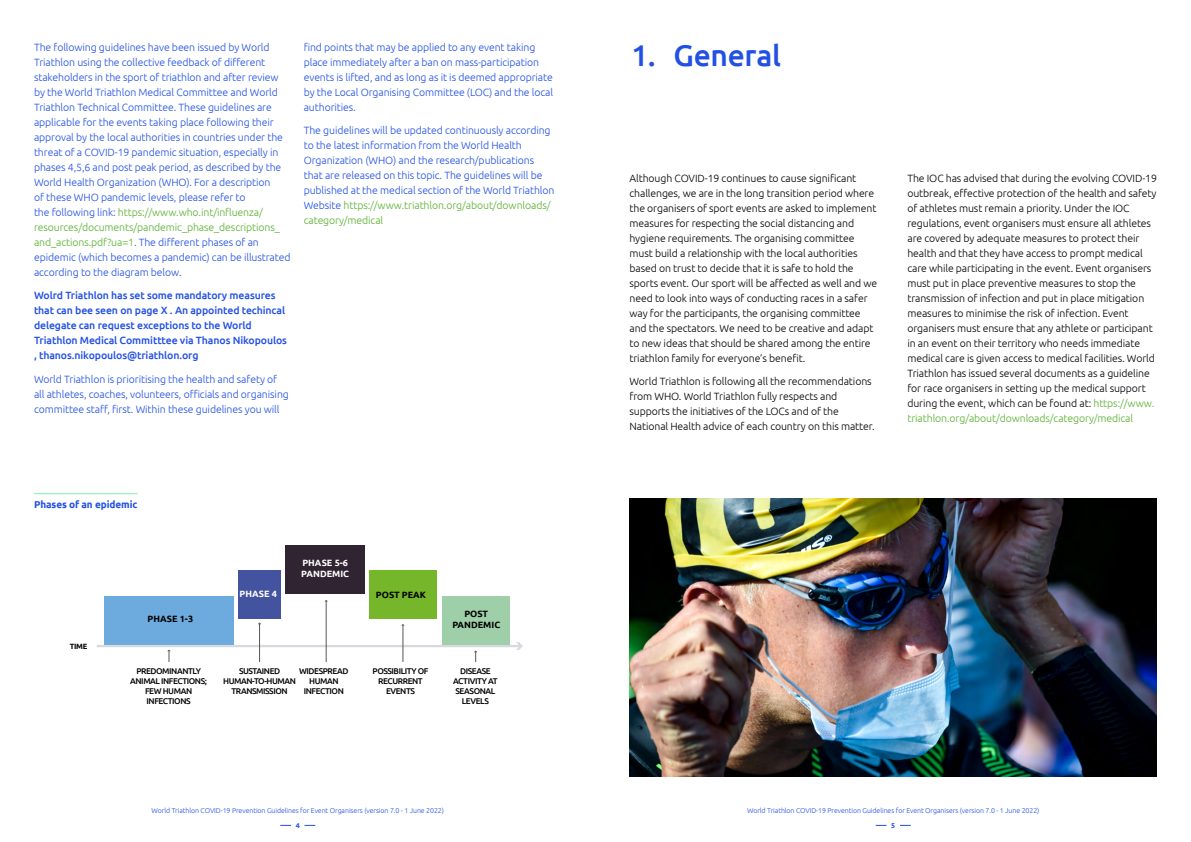
<style>
.page{position:relative;width:1191px;height:842px;background:#fff}
.page>*{position:absolute;margin:0;border:0;box-sizing:border-box;transform-origin:0 0}
.t1{font:500 30px "Ubuntu";letter-spacing:-.01em;color:#2250e3}
.t2{font:300 10.5px/15px "Ubuntu";letter-spacing:-.01em;color:#000}
.t3{font:300 10.5px/15px "Ubuntu";letter-spacing:-.01em;color:#2250e3}
.t4{font:500 10.5px/15px "Ubuntu";letter-spacing:-.01em;color:#2250e3}
.t5{font:700 10px "Ubuntu";letter-spacing:-.01em;color:#2250e3}
.t6{font:700 9.1px/10.9px "Ubuntu";color:#000;text-align:center}
.t7{font:700 9.1px/10.9px "Ubuntu";color:#fff}
.t8{font:500 8.3px/10px "Ubuntu";letter-spacing:-.05em;color:#000;text-align:center}
.t9{font:700 7.6px "Ubuntu";color:#000}
.t10{font:300 7px "Ubuntu";letter-spacing:-.01em;color:#2250e3}
.t11{font:700 7px "Ubuntu";color:#2250e3}
.s1{color:#5ab031}
</style>
<div class="page">
<div style="left:104px;top:596px;width:129px;height:49px;background:#6dabde"></div>
<div style="left:238px;top:570px;width:42px;height:49px;background:#4453a0"></div>
<div style="left:285px;top:545px;width:79px;height:49px;background:#302332"></div>
<div style="left:369px;top:570px;width:68px;height:49px;background:#76b62a"></div>
<div style="left:442px;top:596px;width:68px;height:49px;background:#9ecfa8"></div>
<hr style="left:97px;top:645px;width:423px;height:2px;background:#d7d9df">
<svg style="left:516px;top:642px;width:7px;height:8px"></svg>
<svg style="left:168px;top:649px;width:2px;height:13px"></svg>
<hr style="left:259px;top:623px;width:1px;height:39px;background:#575756">
<hr style="left:402px;top:625px;width:1px;height:37px;background:#575756">
<svg style="left:474px;top:650px;width:3px;height:12px"></svg>
<hr style="left:326px;top:601px;width:1px;height:61px;background:#575756">
<hr style="left:34px;top:493px;width:104px;height:1px;background:#7feeb2">
<img style="left:629px;top:499px;width:528px;height:278px">
<p class="t3" style="left:34px;top:39px;width:258px">The following guidelines have been issued by World Triathlon using the collective feedback of different stakeholders in the sport of triathlon and after review by the World Triathlon Medical Committee and World Triathlon Technical Committee. These guidelines are applicable for the events taking place following their approval by the local authorities in countries under the threat of a COVID-19 pandemic situation, especially in phases 4,5,6 and post peak period, as described by the World Health Organization (WHO). For a description<br>of these WHO pandemic levels, please refer to<br>the following link: <span class="s1">https://www.who.int/influenza/ resources/documents/pandemic_phase_descriptions_ and_actions.pdf?ua=1</span>. The different phases of an epidemic (which becomes a pandemic) can be illustrated according to the diagram below.</p>
<p class="t4" style="left:34px;top:288px;width:255px">Wolrd Triathlon has set some mandatory measures that can bee seen on page X . An appointed techincal delegate can request exceptions to the World Triathlon Medical Committtee via Thanos Nikopoulos , thanos.nikopoulos@triathlon.org</p>
<p class="t3" style="left:34px;top:371px;width:256px">World Triathlon is prioritising the health and safety of all athletes, coaches, volunteers, officials and organising committee staff, first. Within these guidelines you will</p>
<p class="t3" style="left:304px;top:39px;width:251px">find points that may be applied to any event taking place immediately after a ban on mass-participation events is lifted, and as long as it is deemed appropriate by the Local Organising Committee (LOC) and the local authorities.</p>
<p class="t3" style="left:304px;top:123px;width:252px">The guidelines will be updated continuously according to the latest information from the World Health Organization (WHO) and the research/publications that are released on this topic. The guidelines will be published at the medical section of the World Triathlon Website <span class="s1">https://www.triathlon.org/about/downloads/ category/medical</span></p>
<p class="t5" style="left:34px;top:498px;width:105px">Phases of an epidemic</p>
<p class="t7" style="left:301px;top:558px;width:49px">PHASE 5-6<br>PANDEMIC</p>
<p class="t9" style="left:70px;top:642px;width:19px">TIME</p>
<p class="t6" style="left:147px;top:614px;width:47px">PHASE 1-3</p>
<p class="t7" style="left:240px;top:588px;width:39px">PHASE 4</p>
<p class="t6" style="left:376px;top:589px;width:52px">POST PEAK</p>
<p class="t6" style="left:452px;top:608px;width:49px">POST<br>PANDEMIC</p>
<p class="t8" style="left:130px;top:665px;width:78px">PREDOMINANTLY<br>ANIMAL INFECTIONS;<br>FEW HUMAN<br>INFECTIONS</p>
<p class="t8" style="left:223px;top:665px;width:74px">SUSTAINED<br>HUMAN-TO-HUMAN<br>TRANSMISSION</p>
<p class="t8" style="left:299px;top:665px;width:51px">WIDESPREAD<br>HUMAN<br>INFECTION</p>
<p class="t8" style="left:372px;top:665px;width:57px">POSSIBILITY OF<br>RECURRENT<br>EVENTS</p>
<p class="t8" style="left:453px;top:665px;width:46px">DISEASE<br>ACTIVITY AT<br>SEASONAL<br>LEVELS</p>
<p class="t10" style="left:152px;top:806px;width:294px">World Triathlon COVID-19 Prevention Guidelines for Event Organisers (version 7.0 - 1 June 2022)</p>
<p class="t11" style="left:296px;top:821px;width:5px">4</p>
<h1 class="t1" style="left:631px;top:36px;width:152px">1. General</h1>
<p class="t2" style="left:629px;top:170px;width:249px">Although COVID-19 continues to cause significant challenges, we are in the long transition period where the organisers of sport events are asked to implement measures for respecting the social distancing and hygiene requirements. The organising committee must build a relationship with the local authorities based on trust to decide that it is safe to hold the sports event. Our sport will be affected as well and we need to look into ways of conducting races in a safer way for the participants, the organising committee and the spectators. We need to be creative and adapt to new ideas that should be shared among the entire triathlon family for everyone’s benefit.</p>
<p class="t2" style="left:629px;top:374px;width:247px">World Triathlon is following all the recommendations from WHO. World Triathlon fully respects and supports the initiatives of the LOCs and of the National Health advice of each country on this matter.</p>
<p class="t2" style="left:907px;top:170px;width:251px">The IOC has advised that during the evolving COVID-19 outbreak, effective protection of the health and safety of athletes must remain a priority. Under the IOC regulations, event organisers must ensure all athletes are covered by adequate measures to protect their health and that they have access to prompt medical care while participating in the event. Event organisers must put in place preventive measures to stop the transmission of infection and put in place mitigation measures to minimise the risk of infection. Event organisers must ensure that any athlete or participant in an event on their territory who needs immediate medical care is given access to medical facilities. World Triathlon has issued several documents as a guideline for race organisers in setting up the medical support during the event, which can be found at: <span class="s1">https://www. triathlon.org/about/downloads/category/medical</span></p>
<p class="t10" style="left:747px;top:806px;width:294px">World Triathlon COVID-19 Prevention Guidelines for Event Organisers (version 7.0 - 1 June 2022)</p>
<p class="t11" style="left:891px;top:821px;width:5px">5</p>
</div>
